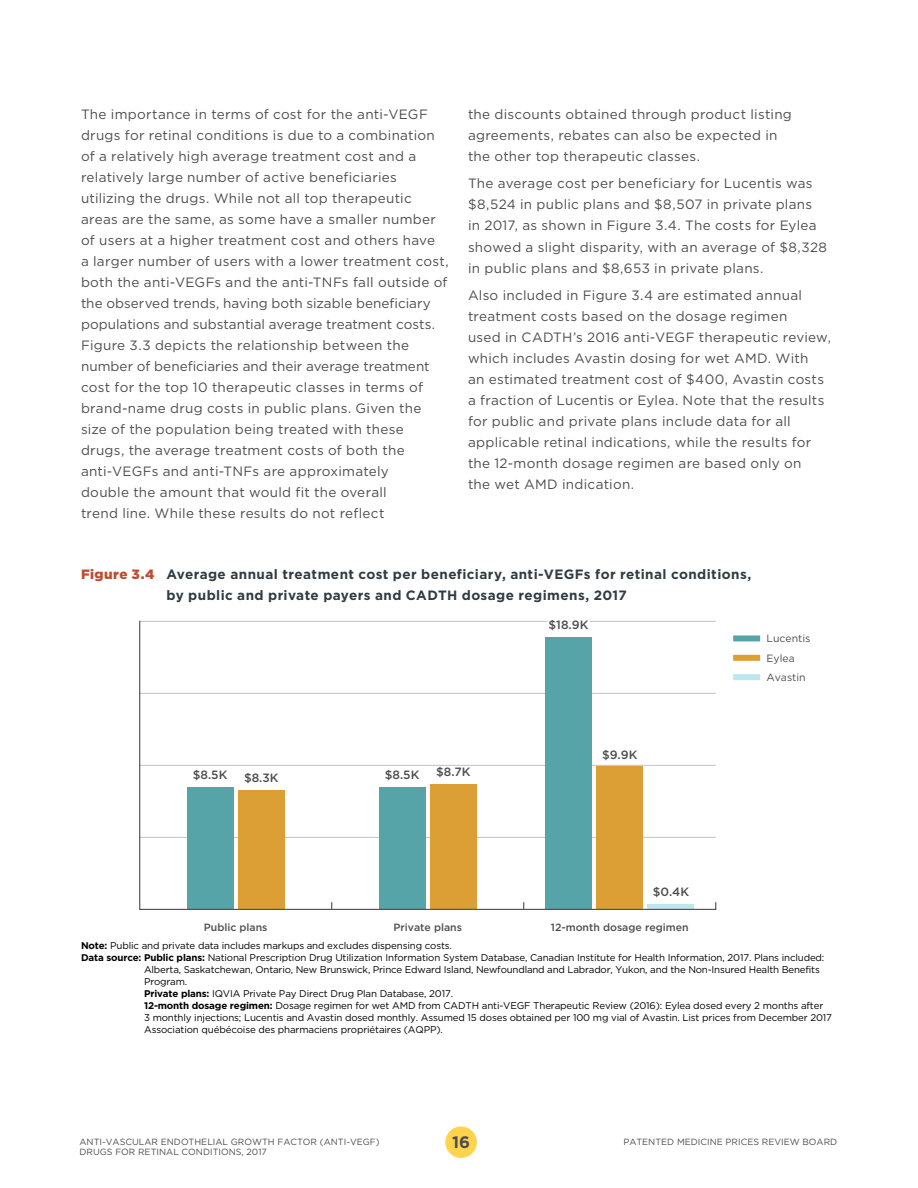
<style>
.page{position:relative;width:918px;height:1188px;background:#fff}
.page>*{position:absolute;margin:0;border:0;box-sizing:border-box;transform-origin:0 0}
.t1{font:700 16.65px "Gotham HTF";color:#4d4d4f}
.t2{font:13.5px/21px "Gotham HTF";letter-spacing:.02em;color:#4d4d4f}
.t3{font:700 13.5px/21px "Gotham HTF";letter-spacing:.03em;color:#303c42}
.t4{font:500 12px "Gotham HTF";color:#4d4d4f}
.t5{font:500 10.5px "Gotham HTF";color:#4d4d4f}
.t6{font:10.5px "Gotham HTF";color:#4d4d4f}
.t7{font:9.75px "Gotham HTF";letter-spacing:-.015em;color:#000}
.t8{font:9px "Gotham HTF";color:#4d4d4f}
.s1{font-weight:900;color:#c04a31}
.s2{font-weight:700}
</style>
<div class="page">
<div style="left:445px;top:1126px;width:32px;height:32px;background:#ffd44c;border-radius:50%"></div>
<svg style="left:139px;top:620px;width:578px;height:290px"></svg>
<div style="left:733px;top:674px;width:27px;height:6px;background:#bee6ef"></div>
<div style="left:733px;top:655px;width:27px;height:6px;background:#dc9f36"></div>
<svg style="left:748px;top:635px;width:13px;height:46px"></svg>
<div style="left:733px;top:635px;width:27px;height:6px;background:#56a4a8"></div>
<p class="t2" style="left:81px;top:104px;width:369px">The importance in terms of cost for the anti-VEGF drugs for retinal conditions is due to a combination of a relatively high average treatment cost and a relatively large number of active beneficiaries utilizing the drugs. While not all top therapeutic areas are the same, as some have a smaller number of users at a higher treatment cost and others have<br>a larger number of users with a lower treatment cost, both the anti-VEGFs and the anti-TNFs fall outside of the observed trends, having both sizable beneficiary populations and substantial average treatment costs.<br>Figure 3.3 depicts the relationship between the number of beneficiaries and their average treatment cost for the top 10 therapeutic classes in terms of brand-name drug costs in public plans. Given the size of the population being treated with these drugs, the average treatment costs of both the anti-VEGFs and anti-TNFs are approximately<br>double the amount that would fit the overall<br>trend line. While these results do not reflect</p>
<p class="t2" style="left:468px;top:104px;width:325px">the discounts obtained through product listing agreements, rebates can also be expected in the other top therapeutic classes.</p>
<p class="t2" style="left:468px;top:173px;width:361px">The average cost per beneficiary for Lucentis was $8,524 in public plans and $8,507 in private plans in 2017, as shown in Figure 3.4. The costs for Eylea showed a slight disparity, with an average of $8,328 in public plans and $8,653 in private plans.</p>
<p class="t2" style="left:468px;top:284px;width:364px">Also included in Figure 3.4 are estimated annual treatment costs based on the dosage regimen<br>used in CADTH’s 2016 anti-VEGF therapeutic review, which includes Avastin dosing for wet AMD. With<br>an estimated treatment cost of $400, Avastin costs a fraction of Lucentis or Eylea. Note that the results for public and private plans include data for all applicable retinal indications, while the results for the 12-month dosage regimen are based only on<br>the wet AMD indication.</p>
<p class="t3" style="left:166px;top:563px;width:586px;text-indent:-85px"><span class="s1">Figure 3.4</span> Average annual treatment cost per beneficiary, anti-VEGFs for retinal conditions, by public and private payers and CADTH dosage regimens, 2017</p>
<p class="t4" style="left:193px;top:767px;width:36px">$8.5K</p>
<p class="t4" style="left:244px;top:770px;width:36px">$8.3K</p>
<p class="t4" style="left:385px;top:768px;width:36px">$8.5K</p>
<p class="t4" style="left:436px;top:765px;width:36px">$8.7K</p>
<p class="t4" style="left:549px;top:618px;width:41px">$18.9K</p>
<p class="t4" style="left:602px;top:748px;width:37px">$9.9K</p>
<p class="t4" style="left:653px;top:885px;width:38px">$0.4K</p>
<p class="t5" style="left:204px;top:922px;width:65px">Public plans</p>
<p class="t5" style="left:393px;top:922px;width:70px">Private plans</p>
<p class="t5" style="left:551px;top:922px;width:139px">12-month dosage regimen</p>
<p class="t6" style="left:767px;top:633px;width:45px">Lucentis</p>
<p class="t6" style="left:767px;top:652px;width:30px">Eylea</p>
<p class="t6" style="left:767px;top:671px;width:41px">Avastin</p>
<p class="t7" style="left:81px;top:940px;width:373px"><span class="s2">Note:</span> Public and private data includes markups and excludes dispensing costs.</p>
<p class="t7" style="left:81px;top:952px;width:745px"><span class="s2">Data source: Public plans:</span> National Prescription Drug Utilization Information System Database, Canadian Institute for Health Information, 2017. Plans included:</p>
<p class="t7" style="left:144px;top:964px;width:677px">Alberta, Saskatchewan, Ontario, New Brunswick, Prince Edward Island, Newfoundland and Labrador, Yukon, and the Non-Insured Health Benefits</p>
<p class="t7" style="left:144px;top:976px;width:45px">Program.</p>
<p class="t7" style="left:144px;top:988px;width:310px"><span class="s2">Private plans:</span> IQVIA Private Pay Direct Drug Plan Database, 2017.</p>
<p class="t7" style="left:144px;top:1000px;width:681px"><span class="s2">12-month dosage regimen:</span> Dosage regimen for wet AMD from CADTH anti-VEGF Therapeutic Review (2016): Eylea dosed every 2 months after</p>
<p class="t7" style="left:144px;top:1012px;width:689px">3 monthly injections; Lucentis and Avastin dosed monthly. Assumed 15 doses obtained per 100 mg vial of Avastin. List prices from December 2017</p>
<p class="t7" style="left:144px;top:1024px;width:300px">Association québécoise des pharmaciens propriétaires (AQPP).</p>
<p class="t1" style="left:452px;top:1132px;width:19px">16</p>
<p class="t8" style="left:80px;top:1136px;width:302px">ANTI-VASCULAR ENDOTHELIAL GROWTH FACTOR (ANTI-VEGF)</p>
<p class="t8" style="left:623px;top:1136px;width:215px">PATENTED MEDICINE PRICES REVIEW BOARD</p>
<p class="t8" style="left:80px;top:1147px;width:189px">DRUGS FOR RETINAL CONDITIONS, 2017</p>
</div>
